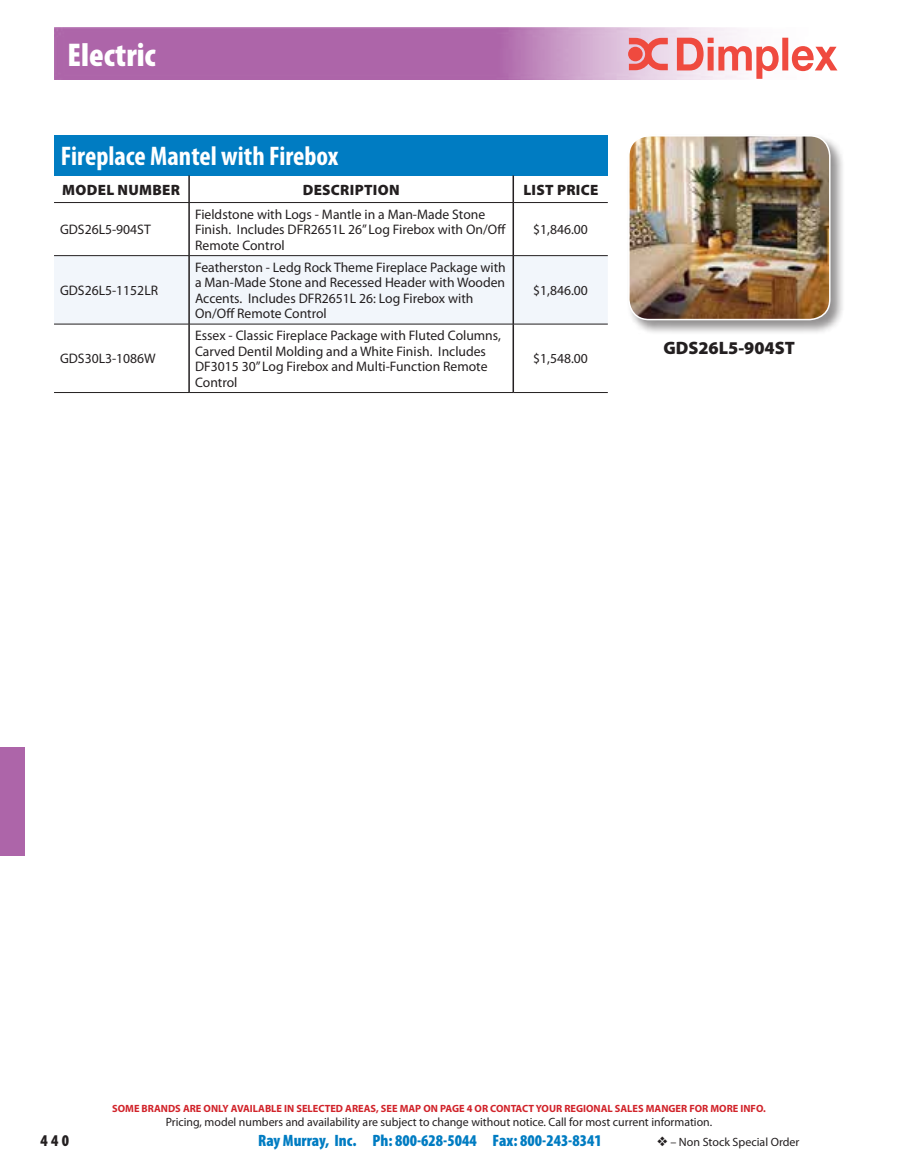
<style>
.page{position:relative;width:905px;height:1168px;background:#fff}
.page>*{position:absolute;margin:0;border:0;box-sizing:border-box;transform-origin:0 0}
.t1{font:900 condensed 33px "Myriad Pro";color:#fff}
.t2{font:700 condensed 27px "Myriad Pro";color:#fff}
.t3{font:900 18px "Myriad Pro";color:#231f20}
.t4{font:900 condensed 16.5px "Myriad Pro";color:#007cc2}
.t5{font:900 condensed 16.5px "Myriad Pro";color:#231f20}
.t6{font:900 15px "Myriad Pro";letter-spacing:.02em;color:#231f20}
.t7{font:13.8px/15.3px "Myriad Pro";color:#231f20}
.t8{font:12px "Myriad Pro";color:#231f20}
.t9{font:700 10.5px "Myriad Pro";color:#d1232a}
</style>
<div class="page">
<div style="left:54px;top:135px;width:554px;height:41px;background:#007cc2"></div>
<div style="left:54px;top:256px;width:554px;height:68px;background:#f2f6fb"></div>
<hr style="left:188px;top:176px;width:2px;height:26px;background:#231f20">
<hr style="left:512px;top:176px;width:2px;height:26px;background:#231f20">
<hr style="left:188px;top:203px;width:2px;height:52px;background:#231f20">
<hr style="left:512px;top:203px;width:2px;height:52px;background:#231f20">
<hr style="left:188px;top:256px;width:2px;height:68px;background:#231f20">
<hr style="left:512px;top:256px;width:2px;height:68px;background:#231f20">
<hr style="left:188px;top:324px;width:2px;height:68px;background:#231f20">
<hr style="left:512px;top:324px;width:2px;height:68px;background:#231f20">
<hr style="left:54px;top:202px;width:135px;height:1px;background:#231f20">
<hr style="left:189px;top:202px;width:324px;height:1px;background:#231f20">
<hr style="left:513px;top:202px;width:95px;height:1px;background:#231f20">
<hr style="left:54px;top:255px;width:135px;height:1px;background:#231f20">
<hr style="left:189px;top:255px;width:324px;height:1px;background:#231f20">
<hr style="left:513px;top:255px;width:95px;height:1px;background:#231f20">
<hr style="left:54px;top:324px;width:135px;height:1px;background:#231f20">
<hr style="left:189px;top:324px;width:324px;height:1px;background:#231f20">
<hr style="left:513px;top:324px;width:95px;height:1px;background:#231f20">
<hr style="left:54px;top:392px;width:135px;height:1px;background:#231f20">
<hr style="left:189px;top:392px;width:324px;height:1px;background:#231f20">
<hr style="left:513px;top:392px;width:95px;height:1px;background:#231f20">
<div style="left:626px;top:134px;width:219px;height:201px;background:#231f20;opacity:.49"></div>
<img style="left:628px;top:136px;width:201px;height:184px">
<div style="left:628px;top:135px;width:202px;height:185px;border:2px solid #fff;border-radius:20px"></div>
<svg style="left:54px;top:27px;width:735px;height:53px;background:#b778b3"></svg>
<svg style="left:628px;top:38px;width:209px;height:41px"></svg>
<div style="left:0;top:747px;width:25px;height:108px;background:#ad65a9"></div>
<h1 class="t1" style="left:68px;top:34px;width:90px">Electric</h1>
<h2 class="t2" style="left:61px;top:140px;width:279px">Fireplace Mantel with Firebox</h2>
<p class="t6" style="left:62px;top:180px;width:119px">MODEL NUMBER</p>
<p class="t6" style="left:303px;top:180px;width:98px">DESCRIPTION</p>
<p class="t6" style="left:523px;top:180px;width:77px">LIST PRICE</p>
<p class="t7" style="left:60px;top:222px;width:92px">GDS26L5-904ST</p>
<p class="t7" style="left:195px;top:206px;width:312px">Fieldstone with Logs - Mantle in a Man-Made Stone<br>Finish. Includes DFR2651L 26” Log Firebox with On/Off<br>Remote Control</p>
<p class="t7" style="left:533px;top:222px;width:56px">$1,846.00</p>
<p class="t7" style="left:60px;top:282px;width:100px">GDS26L5-1152LR</p>
<p class="t7" style="left:60px;top:351px;width:97px">GDS30L3-1086W</p>
<p class="t7" style="left:195px;top:259px;width:312px">Featherston - Ledg Rock Theme Fireplace Package with a Man-Made Stone and Recessed Header with Wooden Accents. Includes DFR2651L 26: Log Firebox with On/Off Remote Control</p>
<p class="t7" style="left:195px;top:328px;width:307px">Essex - Classic Fireplace Package with Fluted Columns, Carved Dentil Molding and a White Finish. Includes DF3015 30” Log Firebox and Multi-Function Remote Control</p>
<p class="t7" style="left:533px;top:282px;width:56px">$1,846.00</p>
<p class="t7" style="left:533px;top:351px;width:56px">$1,548.00</p>
<h3 class="t3" style="left:663px;top:336px;width:133px">GDS26L5-904ST</h3>
<p class="t9" style="left:112px;top:1102px;width:655px">SOME BRANDS ARE ONLY AVAILABLE IN SELECTED AREAS, SEE MAP ON PAGE 4 OR CONTACT YOUR REGIONAL SALES MANGER FOR MORE INFO.</p>
<p class="t8" style="left:166px;top:1115px;width:547px">Pricing, model numbers and availability are subject to change without notice. Call for most current information.</p>
<p class="t5" style="left:40px;top:1130px;width:30px">440</p>
<p class="t4" style="left:258px;top:1130px;width:345px">Ray Murray, Inc. Ph: 800-628-5044 Fax: 800-243-8341</p>
<p class="t8" style="left:657px;top:1134px;width:144px">❖ – Non Stock Special Order</p>
</div>
